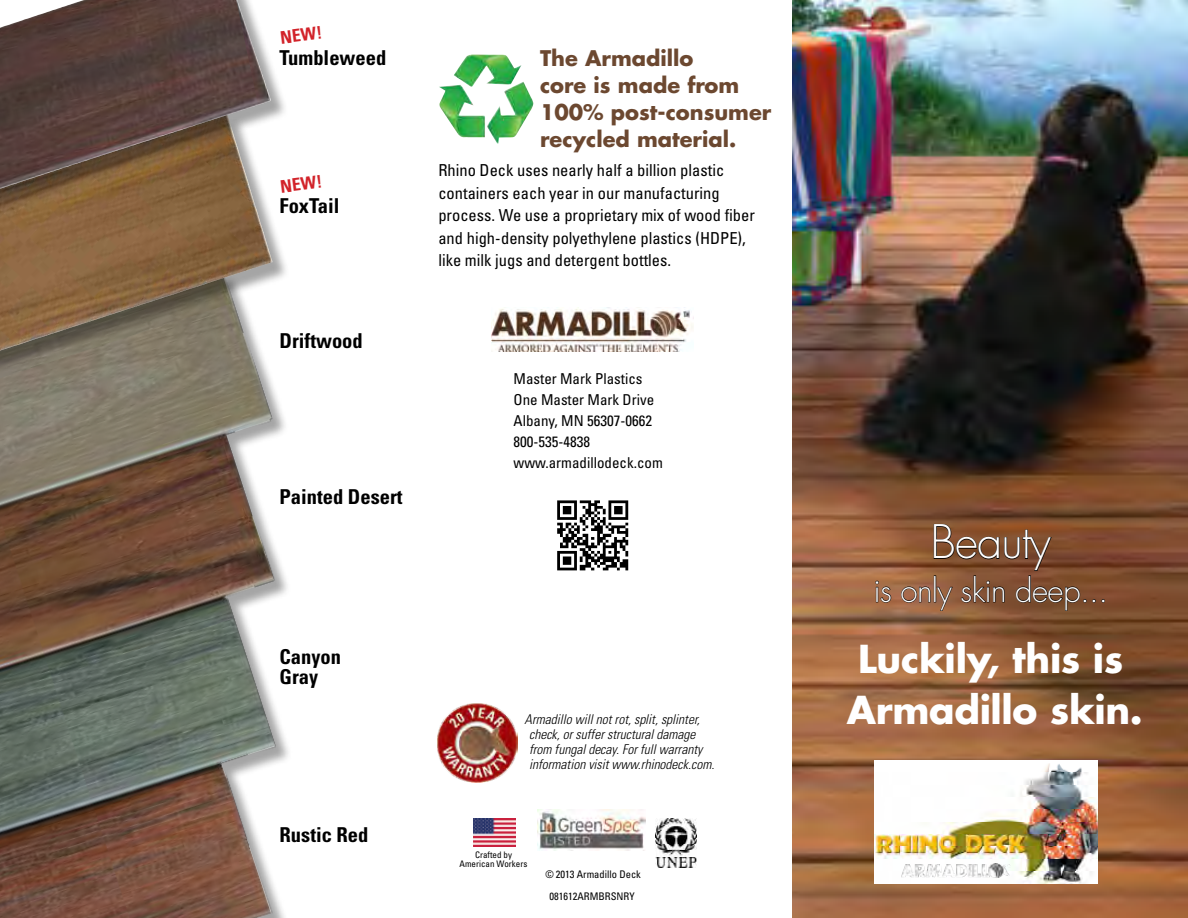
<style>
.page{position:relative;width:1188px;height:918px;background:#fff}
.page>*{position:absolute;margin:0;border:0;box-sizing:border-box;transform-origin:0 0}
.t1{font:300 45px "Futura";letter-spacing:-.02em;color:#fff}
.t2{font:700 37.5px/51px "Futura";letter-spacing:-.005em;color:#fff;text-align:center}
.t3{font:300 31.5px "Futura";letter-spacing:-.02em;color:#fff}
.t4{font:700 21px/27px "Futura";color:#6c4830}
.t5{font:700 condensed 20.55px/19.8px "Univers";color:#000}
.t6{font:700 condensed 17.55px "Univers";color:#d2232a}
.t7{font:condensed 16.5px/22.5px "Univers";color:#000}
.t8{font:condensed 15px/21px "Univers LT Std";color:#000}
.t9{font:italic 300 condensed 13.5px/15px "Univers";color:#000}
.t10{font:condensed 10.5px/21.9px "Univers LT Std";color:#000;text-align:center}
.t11{font:condensed 9px/9px "Univers";color:#000;text-align:center}
</style>
<div class="page">
<img style="left:0;top:394px;width:289px;height:524px">
<div style="left:0;top:117px;width:291px;height:277px;background:#000;opacity:.36"></div>
<img style="left:0;top:231px;width:273px;height:120px">
<div style="left:0;top:0;width:289px;height:231px;background:#000;opacity:.36"></div>
<img style="left:0;top:0;width:271px;height:189px">
<img style="left:792px;top:0;width:396px;height:918px">
<img style="left:473px;top:819px;width:43px;height:28px">
<img style="left:439px;top:54px;width:95px;height:89px">
<img style="left:557px;top:500px;width:72px;height:71px">
<img style="left:655px;top:819px;width:42px;height:48px">
<img style="left:492px;top:307px;width:201px;height:44px">
<img style="left:537px;top:810px;width:108px;height:41px">
<img style="left:437px;top:703px;width:80px;height:80px">
<img style="left:875px;top:760px;width:222px;height:123px">
<img style="left:898px;top:862px;width:113px;height:16px">
<svg style="left:876px;top:581px;width:15px;height:21px"></svg>
<svg style="left:901px;top:524px;width:185px;height:87px;background:#77492c"></svg>
<p class="t6" style="left:279px;top:27px;width:43px;rotate:-7deg">NEW!</p>
<p class="t5" style="left:280px;top:48px;width:108px">Tumbleweed</p>
<p class="t6" style="left:279px;top:176px;width:43px;rotate:-7deg">NEW!</p>
<p class="t5" style="left:280px;top:195px;width:62px">FoxTail</p>
<p class="t5" style="left:280px;top:330px;width:85px">Driftwood</p>
<p class="t5" style="left:280px;top:487px;width:125px">Painted Desert</p>
<p class="t4" style="left:540px;top:44px;width:233px">The Armadillo<br>core is made from<br>100% post-consumer recycled material.</p>
<p class="t7" style="left:438px;top:159px;width:318px">Rhino Deck uses nearly half a billion plastic containers each year in our manufacturing process. We use a proprietary mix of wood fiber and high-density polyethylene plastics (HDPE), like milk jugs and detergent bottles.</p>
<p class="t8" style="left:514px;top:368px;width:151px">Master Mark Plastics<br>One Master Mark Drive<br>Albany, MN 56307-0662<br>800-535-4838 www.armadillodeck.com</p>
<p class="t5" style="left:280px;top:646px;width:63px">Canyon<br>Gray</p>
<p class="t5" style="left:280px;top:825px;width:90px">Rustic Red</p>
<p class="t9" style="left:529px;top:711px;width:187px;text-indent:-4px">Armadillo will not rot, split, splinter, check, or suffer structural damage from fungal decay. For full warranty information visit www.rhinodeck.com.</p>
<p class="t11" style="left:460px;top:850px;width:69px">Crafted by<br>American Workers</p>
<p class="t10" style="left:546px;top:863px;width:97px">© 2013 Armadillo Deck<br>081612ARMBRSNRY</p>
<h1 class="t1" style="left:931px;top:513px;width:122px">Beauty</h1>
<h3 class="t3" style="left:873px;top:570px;width:236px">is only skin deep...</h3>
<h2 class="t2" style="left:847px;top:633px;width:297px">Luckily, this is<br>Armadillo skin.</h2>
</div>
